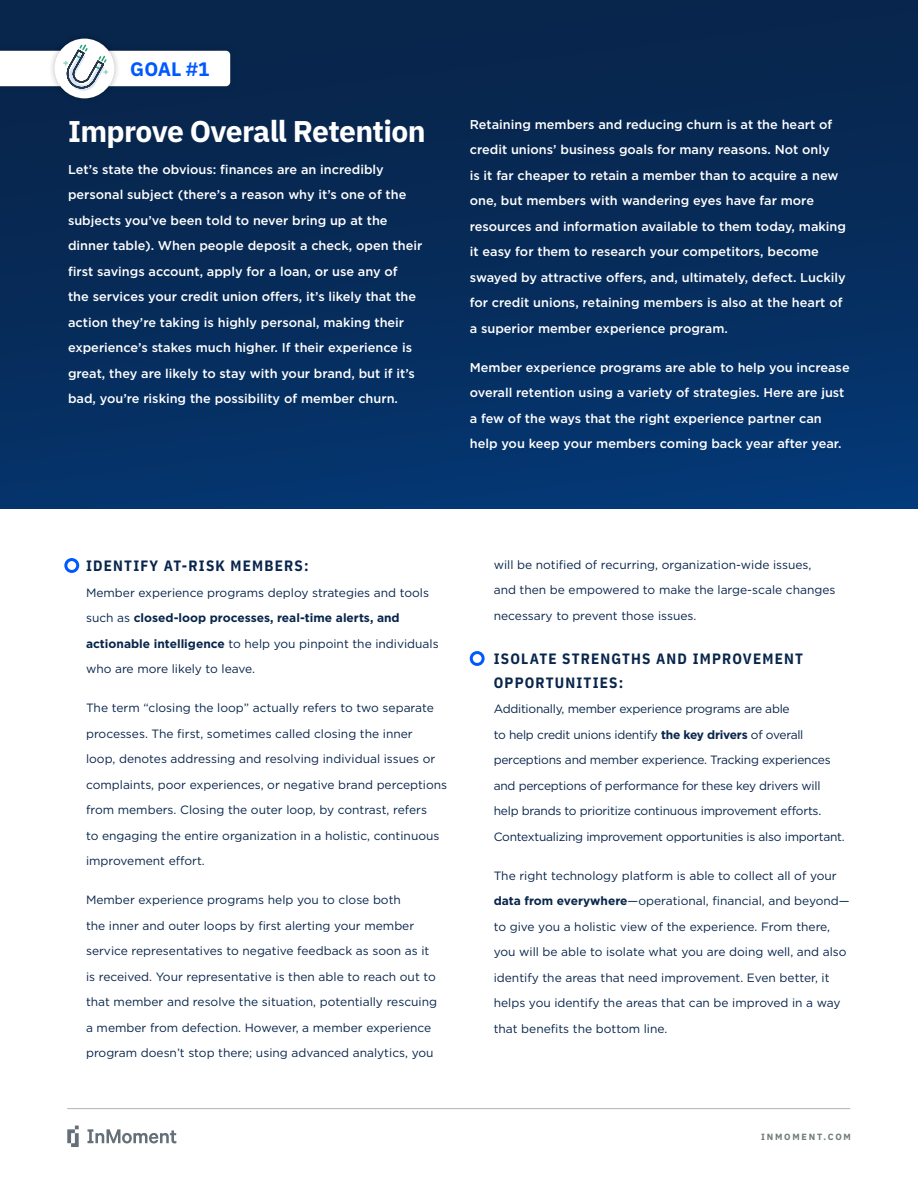
<style>
.page{position:relative;width:918px;height:1188px;background:#fff}
.page>*{position:absolute;margin:0;border:0;box-sizing:border-box;transform-origin:0 0}
.t1{font:700 30px "IBM Plex Sans";letter-spacing:-.02em;color:#fff}
.t2{font:700 19.5px "IBM Plex Sans";color:#0058ff}
.t3{font:700 15px/23.7px "IBM Plex Sans Cond";letter-spacing:.08em;color:#08254b}
.t4{font:500 12.75px/25.5px "Gotham";color:#fff}
.t5{font:12px/25.5px "Gotham";color:#08254b}
.t6{font:12px/25.5px "Gotham";letter-spacing:-.02em;color:#08254b}
.t7{font:700 9px "IBM Plex Sans";letter-spacing:.2em;color:#707c7c}
.s1{font-weight:700}
</style>
<div class="page">
<hr style="left:67px;top:1108px;width:783px;height:1px;background:#b0b3b3">
<svg style="left:67px;top:1126px;width:12px;height:21px"></svg>
<svg style="left:88px;top:1129px;width:88px;height:14px"></svg>
<div style="left:0;top:0;width:918px;height:509px;background:linear-gradient(to bottom,#092347,#04356f)"></div>
<div style="left:64px;top:558px;width:15px;height:15px;border:3px solid #0058ff;border-radius:50%"></div>
<div style="left:470px;top:651px;width:15px;height:15px;border:3px solid #0058ff;border-radius:50%"></div>
<div style="left:0;top:43px;width:239px;height:51px;background:#000;opacity:.13"></div>
<div style="left:48px;top:33px;width:72px;height:71px;background:#08254b"></div>
<div style="left:55px;top:39px;width:59px;height:59px;background:#fff;border-radius:50%"></div>
<svg style="left:0;top:43px;width:230px;height:50px"></svg>
<h2 class="t2" style="left:130px;top:53px;width:81px">GOAL #1</h2>
<h1 class="t1" style="left:68px;top:108px;width:359px">Improve Overall Retention</h1>
<p class="t4" style="left:68px;top:156px;width:356px">Let’s state the obvious: finances are an incredibly personal subject (there’s a reason why it’s one of the subjects you’ve been told to never bring up at the dinner table). When people deposit a check, open their first savings account, apply for a loan, or use any of<br>the services your credit union offers, it’s likely that the action they’re taking is highly personal, making their experience’s stakes much higher. If their experience is great, they are likely to stay with your brand, but if it’s bad, you’re risking the possibility of member churn.</p>
<p class="t4" style="left:470px;top:112px;width:378px">Retaining members and reducing churn is at the heart of credit unions’ business goals for many reasons. Not only<br>is it far cheaper to retain a member than to acquire a new one, but members with wandering eyes have far more resources and information available to them today, making it easy for them to research your competitors, become swayed by attractive offers, and, ultimately, defect. Luckily for credit unions, retaining members is also at the heart of a superior member experience program.</p>
<p class="t4" style="left:470px;top:355px;width:381px">Member experience programs are able to help you increase overall retention using a variety of strategies. Here are just a few of the ways that the right experience partner can help you keep your members coming back year after year.</p>
<p class="t3" style="left:86px;top:553px;width:224px">IDENTIFY AT-RISK MEMBERS:</p>
<p class="t5" style="left:86px;top:579px;width:354px">Member experience programs deploy strategies and tools such as <span class="s1">closed-loop processes, real-time alerts, and actionable intelligence</span> to help you pinpoint the individuals who are more likely to leave.</p>
<p class="t5" style="left:86px;top:695px;width:363px">The term “closing the loop” actually refers to two separate processes. The first, sometimes called closing the inner<br>loop, denotes addressing and resolving individual issues or complaints, poor experiences, or negative brand perceptions from members. Closing the outer loop, by contrast, refers<br>to engaging the entire organization in a holistic, continuous improvement effort.</p>
<p class="t5" style="left:86px;top:887px;width:353px">Member experience programs help you to close both<br>the inner and outer loops by first alerting your member service representatives to negative feedback as soon as it is received. Your representative is then able to reach out to that member and resolve the situation, potentially rescuing a member from defection. However, a member experience program doesn’t stop there; using advanced analytics, you</p>
<p class="t5" style="left:494px;top:552px;width:343px">will be notified of recurring, organization-wide issues, and then be empowered to make the large-scale changes necessary to prevent those issues.</p>
<p class="t3" style="left:494px;top:646px;width:311px">ISOLATE STRENGTHS AND IMPROVEMENT<br>OPPORTUNITIES:</p>
<p class="t6" style="left:494px;top:696px;width:353px">Additionally, member experience programs are able<br>to help credit unions identify <span class="s1">the key drivers</span> of overall perceptions and member experience. Tracking experiences and perceptions of performance for these key drivers will help brands to prioritize continuous improvement efforts.<br>Contextualizing improvement opportunities is also important.</p>
<p class="t5" style="left:494px;top:862px;width:357px">The right technology platform is able to collect all of your <span class="s1">data from everywhere</span>—operational, financial, and beyond— to give you a holistic view of the experience. From there, you will be able to isolate what you are doing well, and also identify the areas that need improvement. Even better, it helps you identify the areas that can be improved in a way that benefits the bottom line.</p>
<p class="t7" style="left:761px;top:1129px;width:91px">INMOMENT.COM</p>
</div>
